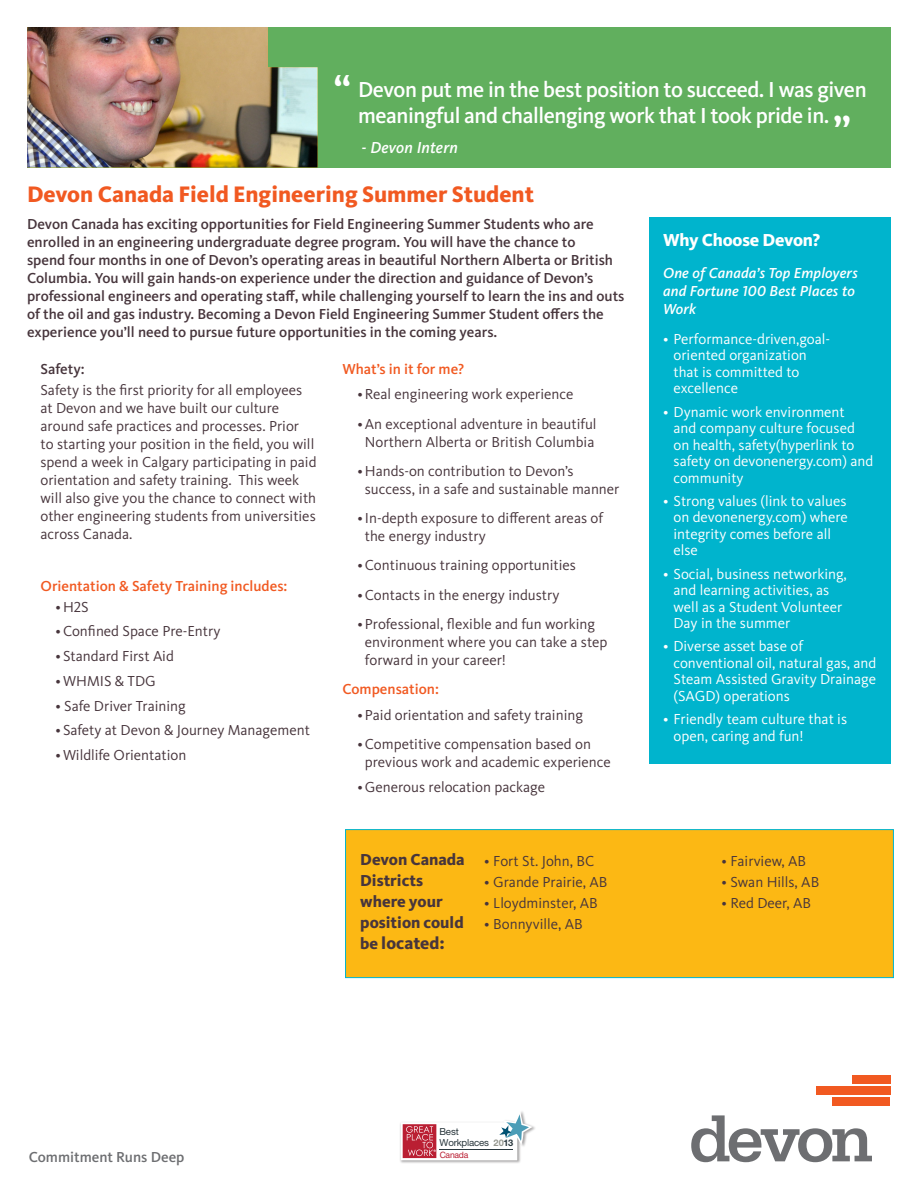
<style>
.page{position:relative;width:918px;height:1188px;background:#fff}
.page>*{position:absolute;margin:0;border:0;box-sizing:border-box;transform-origin:0 0}
.t1{font:500 45px "Kievit OT";color:#fff}
.t2{font:800 23.25px "Kievit OT";color:#f15921}
.t3{font:500 22.5px/26.2px "Kievit OT";letter-spacing:-.02em;color:#fff;text-align:center}
.t4{font:800 18px "Kievit OT";letter-spacing:-.01em;color:#fff}
.t5{font:800 17.55px "Kievit OT";color:#47353c}
.t6{font:800 16.5px/21px "Kievit OT";color:#47353c}
.t7{font:italic 500 16.5px "Kievit OT";letter-spacing:.01em;color:#fff}
.bullets{font:15px/18px "Kievit OT";color:#47353c}
.t8{font:500 15px/18px "Kievit OT";color:#47353c}
.t9{font:15px/16.5px "Kievit OT";color:#fff}
.t10{font:500 15px "Kievit OT";color:#f15921}
.t11{font:italic 500 15px/18px "Kievit OT";letter-spacing:.01em;color:#fff}
.t12{font:500 15px "Kievit OT";color:#6d6e71}
.t13{font:9.75px/10.9px "Helvetica Neue LT Std";letter-spacing:-.02em;color:#2a373d}
.t14{font:8.7px "Helvetica Neue LT Std";letter-spacing:-.025em;color:#ba1f33}
.s1{font-size:43.5px}
.s2{font-size:16.5px}
.s3{font-weight:700;font-size:9.15px;color:#969890}
.s4{font-weight:700;font-size:9.15px}
</style>
<div class="page">
<div style="left:345px;top:829px;width:549px;height:149px;background:#fcb814;border:1px solid #00b4cd"></div>
<div style="left:27px;top:27px;width:864px;height:140px;background:#61af5e"></div>
<svg style="left:691px;top:1115px;width:181px;height:47px"></svg>
<div style="left:832px;top:1097px;width:58px;height:9px;background:#f15921"></div>
<div style="left:852px;top:1075px;width:38px;height:9px;background:#f15921"></div>
<div style="left:816px;top:1086px;width:74px;height:9px;background:#f15921"></div>
<img style="left:27px;top:27px;width:291px;height:140px">
<img style="left:400px;top:1123px;width:135px;height:40px">
<svg style="left:401px;top:1111px;width:132px;height:49px"></svg>
<div style="left:649px;top:218px;width:242px;height:546px;background:#00b4cd"></div>
<p class="t3" style="left:334px;top:76px;width:534px"><span class="s1">“</span> Devon put me in the best position to succeed. I was given meaningful and challenging work that I took pride in.</p>
<p class="t7" style="left:361px;top:138px;width:98px">- Devon Intern</p>
<p class="t1" style="left:833px;top:104px;width:19px">”</p>
<p class="t2" style="left:27px;top:180px;width:509px">Devon Canada Field Engineering Summer Student</p>
<p class="t8" style="left:27px;top:215px;width:599px">Devon Canada has exciting opportunities for Field Engineering Summer Students who are enrolled in an engineering undergraduate degree program. You will have the chance to<br>spend four months in one of Devon’s operating areas in beautiful Northern Alberta or British Columbia. You will gain hands-on experience under the direction and guidance of Devon’s professional engineers and operating staff, while challenging yourself to learn the ins and outs of the oil and gas industry. Becoming a Devon Field Engineering Summer Student offers the experience you’ll need to pursue future opportunities in the coming years.</p>
<p class="t8" style="left:40px;top:360px;width:46px">Safety:</p>
<p class="bullets" style="left:40px;top:381px;width:278px">Safety is the first priority for all employees at Devon and we have built our culture around safe practices and processes. Prior<br>to starting your position in the field, you will spend a week in Calgary participating in paid orientation and safety training. This week will also give you the chance to connect with other engineering students from universities across Canada.</p>
<p class="t10" style="left:40px;top:576px;width:248px">Orientation &amp; Safety Training includes:</p>
<p class="bullets" style="left:56px;top:597px;width:35px">• H2S</p>
<p class="bullets" style="left:56px;top:622px;width:167px">• Confined Space Pre-Entry</p>
<p class="bullets" style="left:56px;top:647px;width:120px">• Standard First Aid</p>
<p class="bullets" style="left:56px;top:672px;width:102px">• WHMIS &amp; TDG</p>
<p class="bullets" style="left:56px;top:696px;width:132px">• Safe Driver Training</p>
<p class="bullets" style="left:56px;top:721px;width:256px">• Safety at Devon &amp; Journey Management</p>
<p class="bullets" style="left:56px;top:746px;width:132px">• Wildlife Orientation</p>
<p class="t10" style="left:342px;top:360px;width:124px">What’s in it for me?</p>
<p class="bullets" style="left:357px;top:385px;width:218px">• Real engineering work experience</p>
<p class="bullets" style="left:357px;top:414px;width:241px;text-align:center">• An exceptional adventure in beautiful<br>Northern Alberta or British Columbia</p>
<p class="bullets" style="left:365px;top:462px;width:256px;text-indent:-8px">• Hands-on contribution to Devon’s success, in a safe and sustainable manner</p>
<p class="bullets" style="left:365px;top:509px;width:240px;text-indent:-8px">• In-depth exposure to different areas of the energy industry</p>
<p class="bullets" style="left:357px;top:556px;width:220px">• Continuous training opportunities</p>
<p class="bullets" style="left:357px;top:585px;width:204px">• Contacts in the energy industry</p>
<p class="bullets" style="left:365px;top:615px;width:244px;text-indent:-8px">• Professional, flexible and fun working environment where you can take a step forward in your career!</p>
<p class="t10" style="left:342px;top:680px;width:98px">Compensation:</p>
<p class="bullets" style="left:357px;top:705px;width:227px">• Paid orientation and safety training</p>
<p class="bullets" style="left:365px;top:735px;width:248px;text-indent:-8px">• Competitive compensation based on previous work and academic experience</p>
<p class="bullets" style="left:357px;top:777px;width:189px">• Generous relocation package</p>
<p class="t6" style="left:360px;top:848px;width:106px">Devon Canada<br>Districts where your position could</p>
<p class="t5" style="left:360px;top:932px;width:86px"><span class="s2">be</span> located:</p>
<p class="bullets" style="left:484px;top:851px;width:112px">• Fort St. John, BC</p>
<p class="bullets" style="left:484px;top:872px;width:125px">• Grande Prairie, AB</p>
<p class="bullets" style="left:484px;top:893px;width:115px">• Lloydminster, AB</p>
<p class="bullets" style="left:484px;top:914px;width:100px">• Bonnyville, AB</p>
<p class="t4" style="left:663px;top:229px;width:159px">Why Choose Devon?</p>
<p class="t11" style="left:663px;top:264px;width:196px">One of Canada’s Top Employers and Fortune 100 Best Places to<br>Work</p>
<p class="t9" style="left:674px;top:330px;width:158px;text-indent:-10px">• Performance-driven,goal&shy;oriented organization that is committed to excellence</p>
<p class="t9" style="left:674px;top:403px;width:201px;text-indent:-10px">• Dynamic work environment<br>and company culture focused on health, safety(hyperlink to safety on devonenergy.com) and community</p>
<p class="t9" style="left:674px;top:492px;width:176px;text-indent:-10px">• Strong values (link to values on devonenergy.com) where integrity comes before all else</p>
<p class="t9" style="left:674px;top:565px;width:175px;text-indent:-10px">• Social, business networking, and learning activities, as well as a Student Volunteer<br>Day in the summer</p>
<p class="t9" style="left:674px;top:638px;width:204px;text-indent:-10px">• Diverse asset base of conventional oil, natural gas, and<br>Steam Assisted Gravity Drainage (SAGD) operations</p>
<p class="t9" style="left:674px;top:711px;width:175px;text-indent:-10px">• Friendly team culture that is open, caring and fun!</p>
<p class="bullets" style="left:721px;top:851px;width:86px">• Fairview, AB</p>
<p class="bullets" style="left:721px;top:872px;width:99px">• Swan Hills, AB</p>
<p class="bullets" style="left:721px;top:893px;width:91px">• Red Deer, AB</p>
<p class="t12" style="left:29px;top:1148px;width:157px">Commitment Runs Deep</p>
<p class="t13" style="left:440px;top:1126px;width:75px">Best<br>Workplaces <span class="s3">20</span><span class="s4">13</span></p>
<p class="t14" style="left:440px;top:1149px;width:30px">Canada</p>
</div>
